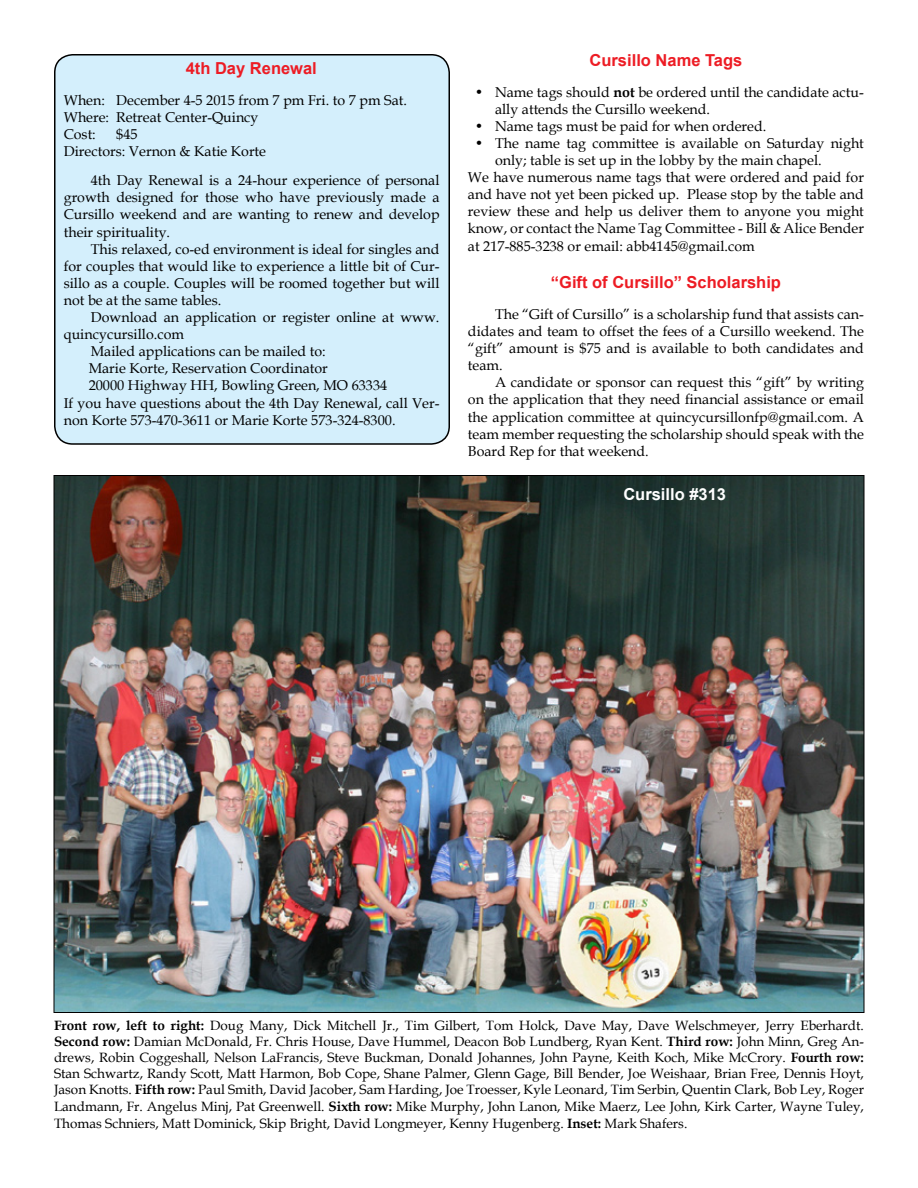
<style>
.page{position:relative;width:918px;height:1188px;background:#fff}
.page>*{position:absolute;margin:0;border:0;box-sizing:border-box;transform-origin:0 0}
.t1{font:700 16.5px "Arial";color:#ed1c24}
.t2{font:700 16.5px "Arial";color:#fff}
.t3{font:14.25px/17.1px "Book Antiqua";color:#000;text-align:justify}
.t4{font:13.5px/16.4px "Book Antiqua";color:#000;text-align:justify}
.s1{font-weight:700}
</style>
<div class="page">
<img style="left:56px;top:477px;width:806px;height:534px">
<div style="left:55px;top:55px;width:394px;height:389px;background:#d4effc;border-radius:18px"></div>
<div style="left:54px;top:54px;width:396px;height:391px;border:2px solid #000;border-radius:18px"></div>
<p class="t1" style="left:186px;top:57px;width:133px">4th Day Renewal</p>
<p class="t3" style="left:64px;top:91px;width:345px;text-align:left">When: December 4-5 2015 from 7 pm Fri. to 7 pm Sat.<br>Where: Retreat Center-Quincy<br>Cost:</p>
<p class="t3" style="left:64px;top:125px;width:204px;text-indent:52px">$45<br>Directors: Vernon &amp; Katie Korte</p>
<p class="t3" style="left:64px;top:172px;width:377px;text-indent:27px">4th Day Renewal is a 24-hour experience of personal growth designed for those who have previously made a Cursillo weekend and are wanting to renew and develop their spirituality.</p>
<p class="t3" style="left:64px;top:240px;width:377px;text-indent:27px">This relaxed, co-ed environment is ideal for singles and for couples that would like to experience a little bit of Cur&shy;sillo as a couple. Couples will be roomed together but will not be at the same tables.</p>
<p class="t3" style="left:91px;top:308px;width:350px">Download an application or register online at www.</p>
<p class="t3" style="left:64px;top:325px;width:122px">quincycursillo.com</p>
<p class="t3" style="left:91px;top:343px;width:237px">Mailed applications can be mailed to:</p>
<p class="t3" style="left:89px;top:360px;width:241px">Marie Korte, Reservation Coordinator</p>
<p class="t3" style="left:89px;top:377px;width:300px">20000 Highway HH, Bowling Green, MO 63334</p>
<p class="t3" style="left:64px;top:394px;width:377px">If you have questions about the 4th Day Renewal, call Ver-</p>
<p class="t3" style="left:64px;top:411px;width:333px">non Korte 573-470-3611 or Marie Korte 573-324-8300.</p>
<p class="t1" style="left:590px;top:49px;width:154px">Cursillo Name Tags</p>
<p class="t3" style="left:495px;top:83px;width:370px;text-indent:-20px">• Name tags should <span class="s1">not</span> be ordered until the candidate actu&shy;ally attends the Cursillo weekend.</p>
<p class="t3" style="left:475px;top:117px;width:293px">• Name tags must be paid for when ordered.</p>
<p class="t3" style="left:475px;top:134px;width:391px">• The name tag committee is available on Saturday night</p>
<p class="t3" style="left:495px;top:151px;width:328px">only; table is set up in the lobby by the main chapel.</p>
<p class="t3" style="left:468px;top:168px;width:397px">We have numerous name tags that were ordered and paid for</p>
<p class="t3" style="left:468px;top:185px;width:397px">and have not yet been picked up. Please stop by the table and</p>
<p class="t3" style="left:468px;top:203px;width:397px">review these and help us deliver them to anyone you might</p>
<p class="t3" style="left:468px;top:220px;width:398px">know, or contact the Name Tag Committee - Bill &amp; Alice Bender</p>
<p class="t3" style="left:468px;top:237px;width:288px">at 217-885-3238 or email: abb4145@gmail.com</p>
<p class="t1" style="left:551px;top:271px;width:232px">“Gift of Cursillo” Scholarship</p>
<p class="t3" style="left:468px;top:305px;width:398px;text-indent:27px">The “Gift of Cursillo” is a scholarship fund that assists can&shy;didates and team to offset the fees of a Cursillo weekend. The “gift” amount is $75 and is available to both candidates and team.</p>
<p class="t3" style="left:468px;top:374px;width:397px;text-indent:27px">A candidate or sponsor can request this “gift” by writing on the application that they need financial assistance or email the application committee at quincycursillonfp@gmail.com. A team member requesting the scholarship should speak with the Board Rep for that weekend.</p>
<p class="t2" style="left:623px;top:482px;width:104px">Cursillo #313</p>
<p class="t4" style="left:54px;top:1017px;width:812px"><span class="s1">Front row, left to right:</span> Doug Many, Dick Mitchell Jr., Tim Gilbert, Tom Holck, Dave May, Dave Welschmeyer, Jerry Eberhardt.<br><span class="s1">Second row:</span> Damian McDonald, Fr. Chris House, Dave Hummel, Deacon Bob Lundberg, Ryan Kent. <span class="s1">Third row:</span> John Minn, Greg An&shy;drews, Robin Coggeshall, Nelson LaFrancis, Steve Buckman, Donald Johannes, John Payne, Keith Koch, Mike McCrory. <span class="s1">Fourth row:<br></span>Stan Schwartz, Randy Scott, Matt Harmon, Bob Cope, Shane Palmer, Glenn Gage, Bill Bender, Joe Weishaar, Brian Free, Dennis Hoyt, Jason Knotts. <span class="s1">Fifth row:</span> Paul Smith, David Jacober, Sam Harding, Joe Troesser, Kyle Leonard, Tim Serbin, Quentin Clark, Bob Ley, Roger Landmann, Fr. Angelus Minj, Pat Greenwell. <span class="s1">Sixth row:</span> Mike Murphy, John Lanon, Mike Maerz, Lee John, Kirk Carter, Wayne Tuley, Thomas Schniers, Matt Dominick, Skip Bright, David Longmeyer, Kenny Hugenberg. <span class="s1">Inset:</span> Mark Shafers.</p>
</div>
